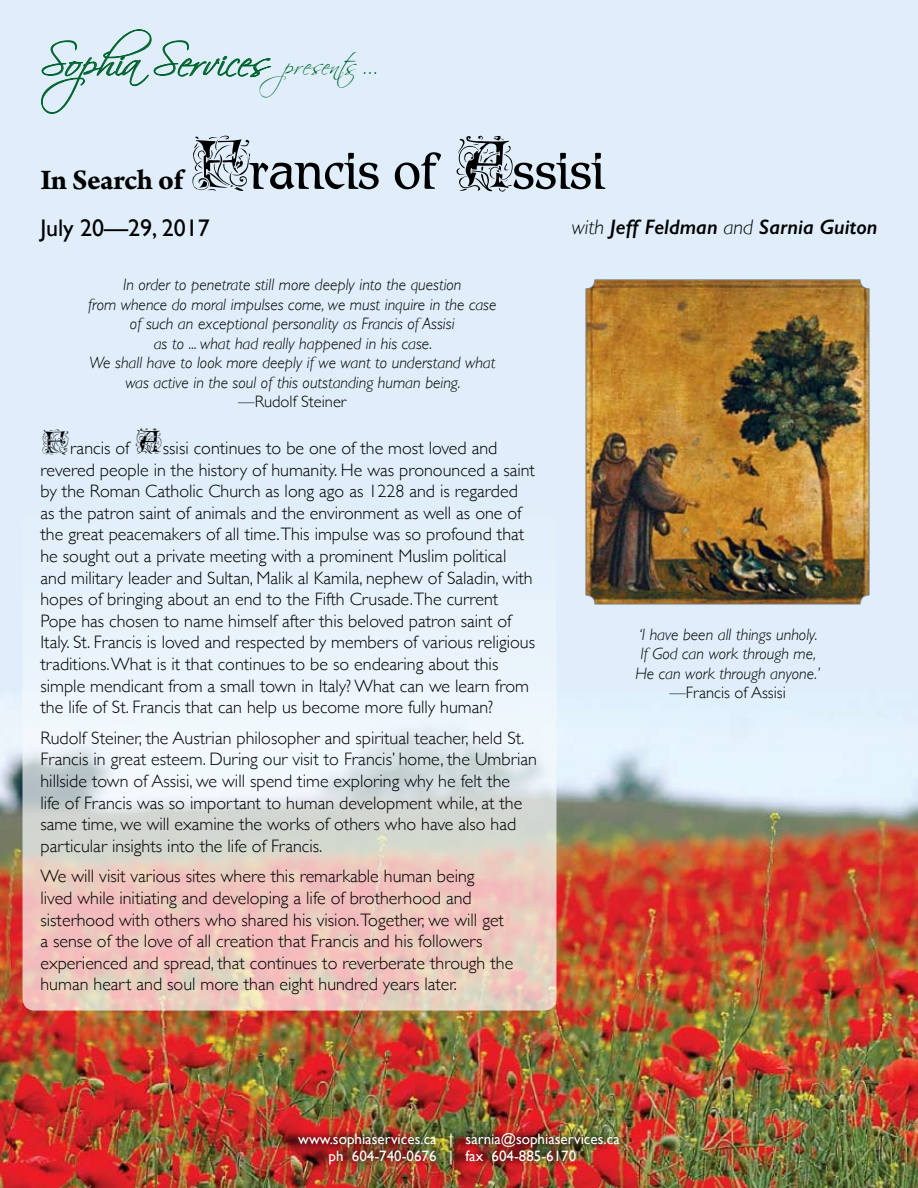
<style>
.page{position:relative;width:918px;height:1188px;background:#dfeefa}
.page>*{position:absolute;margin:0;border:0;box-sizing:border-box;transform-origin:0 0}
.t1{font:55.5px "BD Renaissance";letter-spacing:.02em;color:#000}
.t2{font:40.5px "Scriptina Pro";letter-spacing:.025em;color:#00642f}
.t3{font:24px "Gill Sans";color:#000}
.t4{font:italic 600 21px "Gill Sans";color:#000}
.t5{font:300 18px/21.6px "Gill Sans";color:#000}
.t6{font:italic 300 16.5px/19.5px "Gill Sans";color:#000;text-align:center}
.t7{font:300 16.5px "Gill Sans";color:#000}
.t8{font:15px/16.2px "Gill Sans";color:#fff}
.s1{font-size:24.9px}
.s2{font-family:"Arno Pro Bold Sm Text";font-size:30px}
.s3{font-family:"Eileen Caps";font-size:66px}
.s4{font-weight:300}
.s5{font-family:"Eileen Caps";font-weight:400;font-size:30px}
</style>
<div class="page">
<img style="left:0;top:701px;width:918px;height:487px">
<svg style="left:22px;top:207px;width:534px;height:804px"></svg>
<svg style="left:41px;top:29px;width:230px;height:85px"></svg>
<div style="left:274px;top:1124px;width:370px;height:59px;background:#000;opacity:.5"></div>
<div style="left:305px;top:1141px;width:296px;height:47px;background:#000;opacity:.5"></div>
<img style="left:588px;top:282px;width:279px;height:320px">
<div style="left:586px;top:280px;width:283px;height:324px;border:1px solid #808285;border-radius:9px"></div>
<h2 class="t2" style="left:40px;top:37px;width:339px">Sophia Services <span class="s1">presents ...</span></h2>
<h1 class="t1" style="left:40px;top:130px;width:564px"><span class="s2">In Search of</span> <span class="s3">F</span>rancis of <span class="s3">A</span>ssisi</h1>
<h3 class="t3" style="left:40px;top:213px;width:171px">July 20—29, 2017</h3>
<p class="t4" style="left:572px;top:214px;width:307px"><span class="s4">with</span> Jeff Feldman <span class="s4">and</span> Sarnia Guiton</p>
<p class="t6" style="left:88px;top:275px;width:410px">In order to penetrate still more deeply into the question<br>from whence do moral impulses come, we must inquire in the case of such an exceptional personality as Francis of Assisi<br>as to ... what had really happened in his case.<br>We shall have to look more deeply if we want to understand what was active in the soul of this outstanding human being.</p>
<p class="t7" style="left:238px;top:389px;width:110px">—Rudolf Steiner</p>
<p class="t5" style="left:40px;top:436px;width:496px"><span class="s5">F</span>rancis of <span class="s5">A</span>ssisi continues to be one of the most loved and revered people in the history of humanity. He was pronounced a saint by the Roman Catholic Church as long ago as 1228 and is regarded as the patron saint of animals and the environment as well as one of the great peacemakers of all time.This impulse was so profound that he sought out a private meeting with a prominent Muslim political and military leader and Sultan, Malik al Kamila, nephew of Saladin, with hopes of bringing about an end to the Fifth Crusade.The current Pope has chosen to name himself after this beloved patron saint of Italy. St. Francis is loved and respected by members of various religious traditions. What is it that continues to be so endearing about this simple mendicant from a small town in Italy? What can we learn from the life of St. Francis that can help us become more fully human?</p>
<p class="t5" style="left:40px;top:726px;width:498px">Rudolf Steiner, the Austrian philosopher and spiritual teacher, held St.<br>Francis in great esteem. During our visit to Francis’ home, the Umbrian hillside town of Assisi, we will spend time exploring why he felt the<br>life of Francis was so important to human development while, at the same time, we will examine the works of others who have also had particular insights into the life of Francis.</p>
<p class="t5" style="left:40px;top:865px;width:474px">We will visit various sites where this remarkable human being<br>lived while initiating and developing a life of brotherhood and sisterhood with others who shared his vision.Together, we will get a sense of the love of all creation that Francis and his followers experienced and spread, that continues to reverberate through the human heart and soul more than eight hundred years later.</p>
<p class="t6" style="left:635px;top:625px;width:186px">‘I have been all things unholy.<br>If God can work through me,<br>He can work through anyone.’</p>
<p class="t7" style="left:669px;top:680px;width:118px">—Francis of Assisi</p>
<p class="t8" style="left:329px;top:1131px;width:293px;text-indent:-30px">www.sophiaservices.ca | sarnia@sophiaservices.ca ph 604-740-0676 | fax 604-885-6170</p>
</div>
